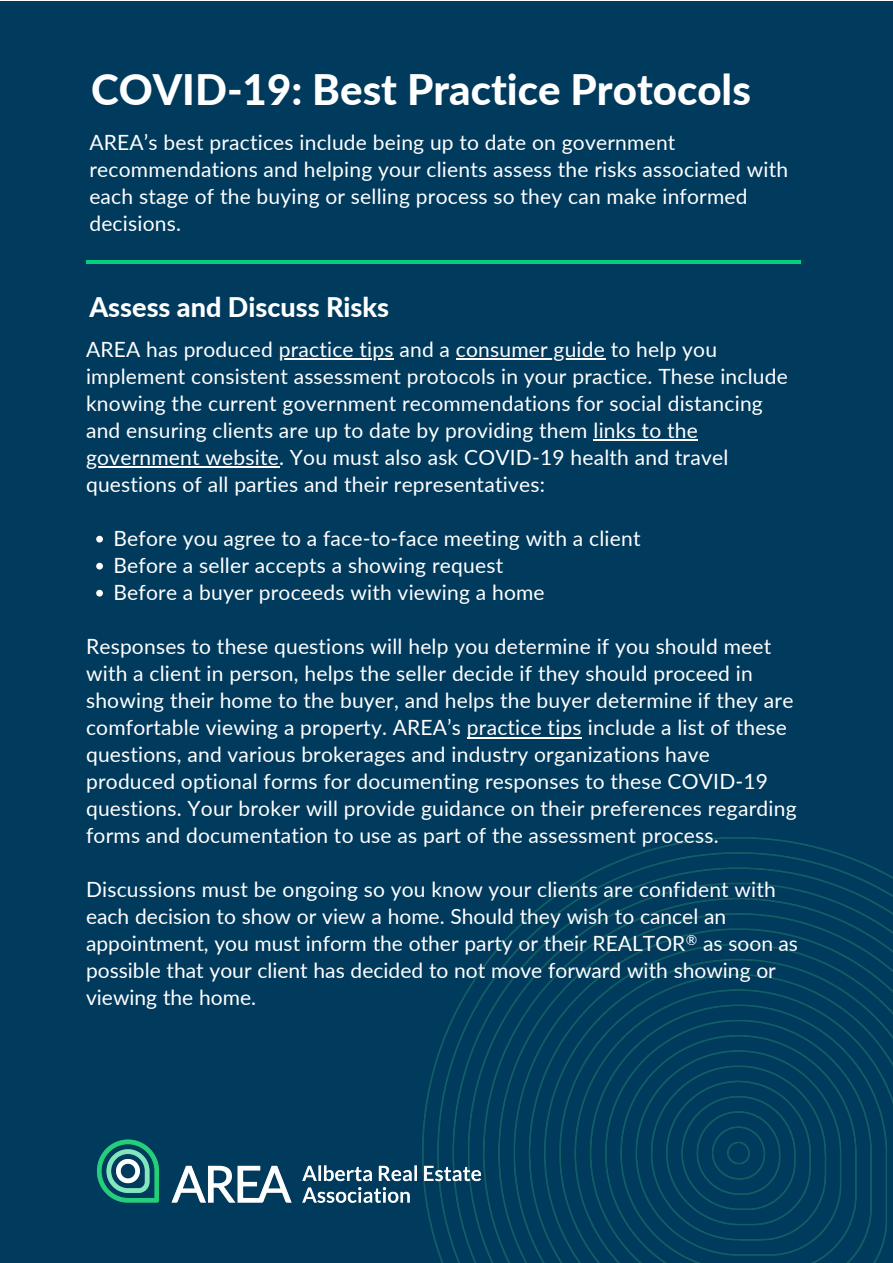
<style>
.page{position:relative;width:893px;height:1263px;background:#003a5d}
.page>*{position:absolute;margin:0;border:0;box-sizing:border-box;transform-origin:0 0}
.t1{font:800 42px "Lato";color:#fff}
.t2{font:800 27px "Lato";color:#fff}
.t3{font:21px/27px "Lato";letter-spacing:.01em;color:#fff}
</style>
<div class="page">
<hr style="left:86px;top:260px;width:715px;height:4px;background:#05ce7c">
<hr style="left:0;top:0;width:893px;height:1px;background:#fff">
<img style="left:422px;top:837px;width:471px;height:426px">
<img style="left:96px;top:1136px;width:390px;height:76px">
<svg style="left:96px;top:536px;width:7px;height:6px"></svg>
<svg style="left:96px;top:563px;width:7px;height:6px"></svg>
<svg style="left:96px;top:590px;width:7px;height:6px"></svg>
<hr style="left:279px;top:358px;width:115px;height:2px;background:#fff">
<hr style="left:456px;top:358px;width:149px;height:2px;background:#fff">
<hr style="left:593px;top:439px;width:105px;height:2px;background:#fff">
<hr style="left:86px;top:466px;width:193px;height:2px;background:#fff">
<hr style="left:467px;top:738px;width:115px;height:1px;background:#fff">
<p class="t1" style="left:91px;top:64px;width:661px">COVID-19: Best Practice Protocols</p>
<p class="t3" style="left:89px;top:128px;width:700px">AREA’s best practices include being up to date on government recommendations and helping your clients assess the risks associated with each stage of the buying or selling process so they can make informed decisions.</p>
<p class="t2" style="left:89px;top:290px;width:301px">Assess and Discuss Risks</p>
<p class="t3" style="left:86px;top:335px;width:703px">AREA has produced practice tips and a consumer guide to help you implement consistent assessment protocols in your practice. These include knowing the current government recommendations for social distancing and ensuring clients are up to date by providing them links to the government website. You must also ask COVID-19 health and travel questions of all parties and their representatives:</p>
<p class="t3" style="left:113px;top:524px;width:528px">Before you agree to a face-to-face meeting with a client</p>
<p class="t3" style="left:113px;top:551px;width:391px">Before a seller accepts a showing request</p>
<p class="t3" style="left:113px;top:578px;width:433px">Before a buyer proceeds with viewing a home</p>
<p class="t3" style="left:86px;top:632px;width:712px">Responses to these questions will help you determine if you should meet with a client in person, helps the seller decide if they should proceed in showing their home to the buyer, and helps the buyer determine if they are comfortable viewing a property. AREA’s practice tips include a list of these questions, and various brokerages and industry organizations have produced optional forms for documenting responses to these COVID-19 questions. Your broker will provide guidance on their preferences regarding forms and documentation to use as part of the assessment process.</p>
<p class="t3" style="left:86px;top:875px;width:713px">Discussions must be ongoing so you know your clients are confident with each decision to show or view a home. Should they wish to cancel an appointment, you must inform the other party or their REALTOR<sup>®</sup> as soon as possible that your client has decided to not move forward with showing or viewing the home.</p>
</div>
